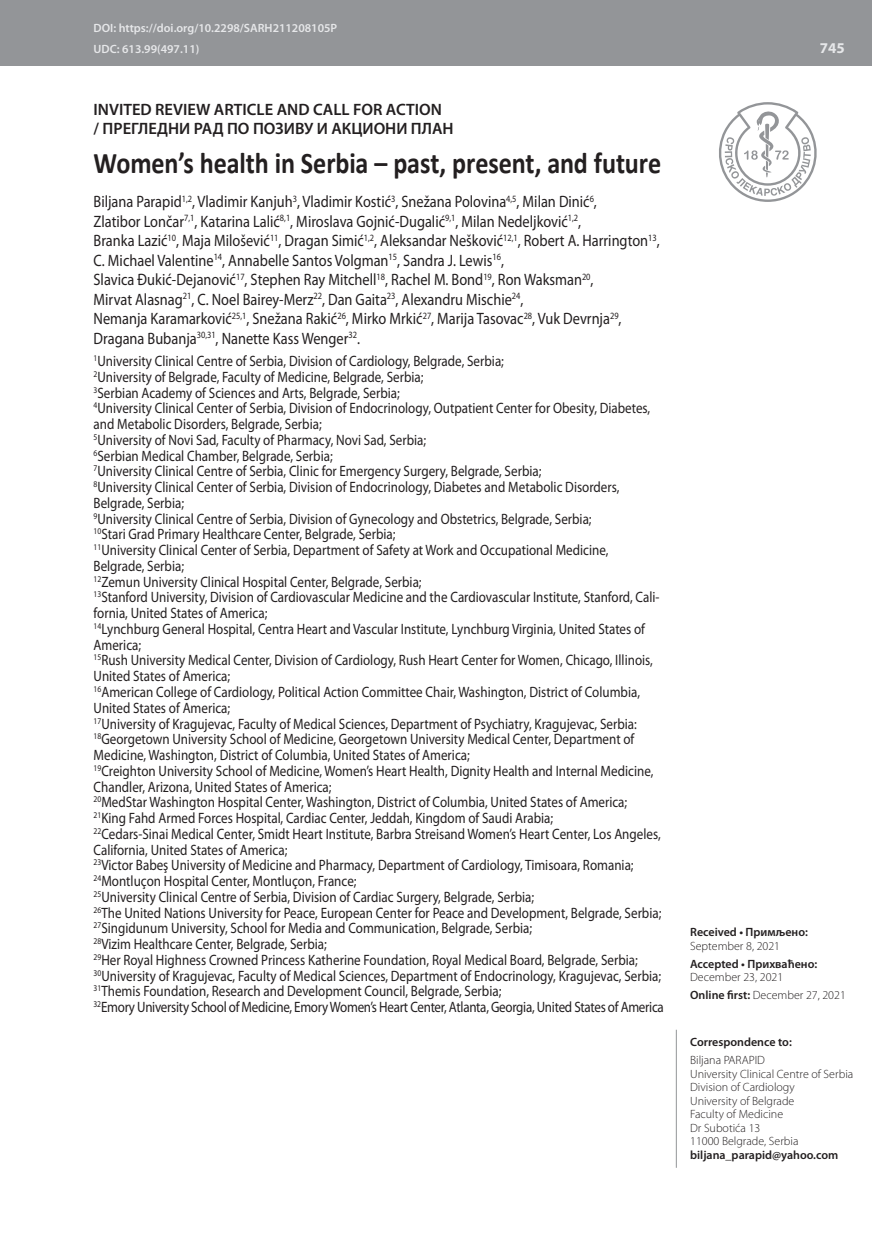
<style>
.page{position:relative;width:872px;height:1234px;background:#fff}
.page>*{position:absolute;margin:0;border:0;box-sizing:border-box;transform-origin:0 0}
.t1{font:700 30px "Calibri";letter-spacing:-.005em;color:#231f20;scale:.87 1}
.t2{font:16.5px/19.5px "Myriad Pro";color:#231f20;scale:.87 1}
.t3{font:600 16.5px/19.8px "Myriad Pro";color:#231f20}
.t4{font:15px/15.8px "Myriad Pro";color:#231f20;scale:.87 1}
.t5{font:700 15px "Myriad Pro";color:#e6e7e9}
.t6{font:300 12px/13.5px "Myriad Pro";color:#231f20}
.t7{font:600 12px "Myriad Pro";color:#231f20}
.t8{font:600 12px/21.3px "Myriad Pro";color:#e6e7e9}
.s1{font-weight:600}
</style>
<div class="page">
<div style="left:0;top:0;width:872px;height:66px;background:#939598"></div>
<svg style="left:719px;top:102px;width:98px;height:100px"></svg>
<hr style="left:676px;top:1029px;width:1px;height:138px;background:#939598">
<p class="t8" style="left:94px;top:17px;width:245px">DOI: https://doi.org/10.2298/SARH211208105P<br>UDC: 613.99(497.11)</p>
<p class="t3" style="left:94px;top:99px;width:362px">INVITED REVIEW ARTICLE AND CALL FOR ACTION<br>/ ПРЕГЛЕДНИ РАД ПО ПОЗИВУ И АКЦИОНИ ПЛАН</p>
<h1 class="t1" style="left:94px;top:142px;width:654px">Women’s health in Serbia – past, present, and future</h1>
<p class="t2" style="left:94px;top:192px;width:652px">Biljana Parapid<sup>1,2</sup>, Vladimir Kanjuh<sup>3</sup>, Vladimir Kostić<sup>3</sup>, Snežana Polovina<sup>4,5</sup>, Milan Dinić<sup>6</sup>,<br>Zlatibor Lončar<sup>7,1</sup>, Katarina Lalić<sup>8,1</sup>, Miroslava Gojnić-Dugalić<sup>9,1</sup>, Milan Nedeljković<sup>1,2</sup>,<br>Branka Lazić<sup>10</sup>, Maja Milošević<sup>11</sup>, Dragan Simić<sup>1,2</sup>, Aleksandar Nešković<sup>12,1</sup>, Robert A. Harrington<sup>13</sup>, C. Michael Valentine<sup>14</sup>, Annabelle Santos Volgman<sup>15</sup>, Sandra J. Lewis<sup>16</sup>,<br>Slavica Đukić-Dejanović<sup>17</sup>, Stephen Ray Mitchell<sup>18</sup>, Rachel M. Bond<sup>19</sup>, Ron Waksman<sup>20</sup>,<br>Mirvat Alasnag<sup>21</sup>, C. Noel Bairey-Merz<sup>22</sup>, Dan Gaita<sup>23</sup>, Alexandru Mischie<sup>24</sup>,<br>Nemanja Karamarković<sup>25,1</sup>, Snežana Rakić<sup>26</sup>, Mirko Mrkić<sup>27</sup>, Marija Tasovac<sup>28</sup>, Vuk Devrnja<sup>29</sup>, Dragana Bubanja<sup>30,31</sup>, Nanette Kass Wenger<sup>32</sup>.</p>
<p class="t4" style="left:94px;top:353px;width:657px"><sup>1</sup>University Clinical Centre of Serbia, Division of Cardiology, Belgrade, Serbia;<br><sup>2</sup>University of Belgrade, Faculty of Medicine, Belgrade, Serbia;<br><sup>3</sup>Serbian Academy of Sciences and Arts, Belgrade, Serbia;<br><sup>4</sup>University Clinical Center of Serbia, Division of Endocrinology, Outpatient Center for Obesity, Diabetes, and Metabolic Disorders, Belgrade, Serbia;<br><sup>5</sup>University of Novi Sad, Faculty of Pharmacy, Novi Sad, Serbia;<br><sup>6</sup>Serbian Medical Chamber, Belgrade, Serbia;<br><sup>7</sup>University Clinical Centre of Serbia, Clinic for Emergency Surgery, Belgrade, Serbia;<br><sup>8</sup>University Clinical Center of Serbia, Division of Endocrinology, Diabetes and Metabolic Disorders, Belgrade, Serbia;<br><sup>9</sup>University Clinical Centre of Serbia, Division of Gynecology and Obstetrics, Belgrade, Serbia;<br><sup>10</sup>Stari Grad Primary Healthcare Center, Belgrade, Serbia;<br><sup>11</sup>University Clinical Center of Serbia, Department of Safety at Work and Occupational Medicine,<br>Belgrade, Serbia;<br><sup>12</sup>Zemun University Clinical Hospital Center, Belgrade, Serbia;<br><sup>13</sup>Stanford University, Division of Cardiovascular Medicine and the Cardiovascular Institute, Stanford, Cali&shy;fornia, United States of America;<br><sup>14</sup>Lynchburg General Hospital, Centra Heart and Vascular Institute, Lynchburg Virginia, United States of America;<br><sup>15</sup>Rush University Medical Center, Division of Cardiology, Rush Heart Center for Women, Chicago, Illinois, United States of America;<br><sup>16</sup>American College of Cardiology, Political Action Committee Chair, Washington, District of Columbia, United States of America;<br><sup>17</sup>University of Kragujevac, Faculty of Medical Sciences, Department of Psychiatry, Kragujevac, Serbia:<br><sup>18</sup>Georgetown University School of Medicine, Georgetown University Medical Center, Department of Medicine, Washington, District of Columbia, United States of America;<br><sup>19</sup>Creighton University School of Medicine, Women’s Heart Health, Dignity Health and Internal Medicine, Chandler, Arizona, United States of America;<br><sup>20</sup>MedStar Washington Hospital Center, Washington, District of Columbia, United States of America;<br><sup>21</sup>King Fahd Armed Forces Hospital, Cardiac Center, Jeddah, Kingdom of Saudi Arabia;<br><sup>22</sup>Cedars-Sinai Medical Center, Smidt Heart Institute, Barbra Streisand Women’s Heart Center, Los Angeles, California, United States of America;<br><sup>23</sup>Victor Babeş University of Medicine and Pharmacy, Department of Cardiology, Timisoara, Romania; <sup>24</sup>Montluçon Hospital Center, Montluçon, France;<br><sup>25</sup>University Clinical Centre of Serbia, Division of Cardiac Surgery, Belgrade, Serbia;<br><sup>26</sup>The United Nations University for Peace, European Center for Peace and Development, Belgrade, Serbia; <sup>27</sup>Singidunum University, School for Media and Communication, Belgrade, Serbia;<br><sup>28</sup>Vizim Healthcare Center, Belgrade, Serbia;<br><sup>29</sup>Her Royal Highness Crowned Princess Katherine Foundation, Royal Medical Board, Belgrade, Serbia; <sup>30</sup>University of Kragujevac, Faculty of Medical Sciences, Department of Endocrinology, Kragujevac, Serbia; <sup>31</sup>Themis Foundation, Research and Development Council, Belgrade, Serbia;<br><sup>32</sup>Emory University School of Medicine, Emory Women’s Heart Center, Atlanta, Georgia, United States of America</p>
<p class="t5" style="left:820px;top:38px;width:26px">745</p>
<p class="t7" style="left:690px;top:924px;width:119px">Received • Примљено:</p>
<p class="t6" style="left:690px;top:939px;width:91px">September 8, 2021</p>
<p class="t7" style="left:690px;top:955px;width:129px">Accepted • Прихваћено:</p>
<p class="t6" style="left:690px;top:968px;width:157px;line-height:17.7px">December 23, 2021<br><span class="s1">Online first:</span> December 27, 2021</p>
<p class="t7" style="left:690px;top:1034px;width:103px">Correspondence to:</p>
<p class="t6" style="left:690px;top:1053px;width:165px">Biljana PARAPID<br>University Clinical Centre of Serbia<br>Division of Cardiology<br>University of Belgrade<br>Faculty of Medicine<br>Dr Subotića 13<br>11000 Belgrade, Serbia</p>
<p class="t7" style="left:690px;top:1146px;width:150px">biljana_parapid@yahoo.com</p>
</div>
